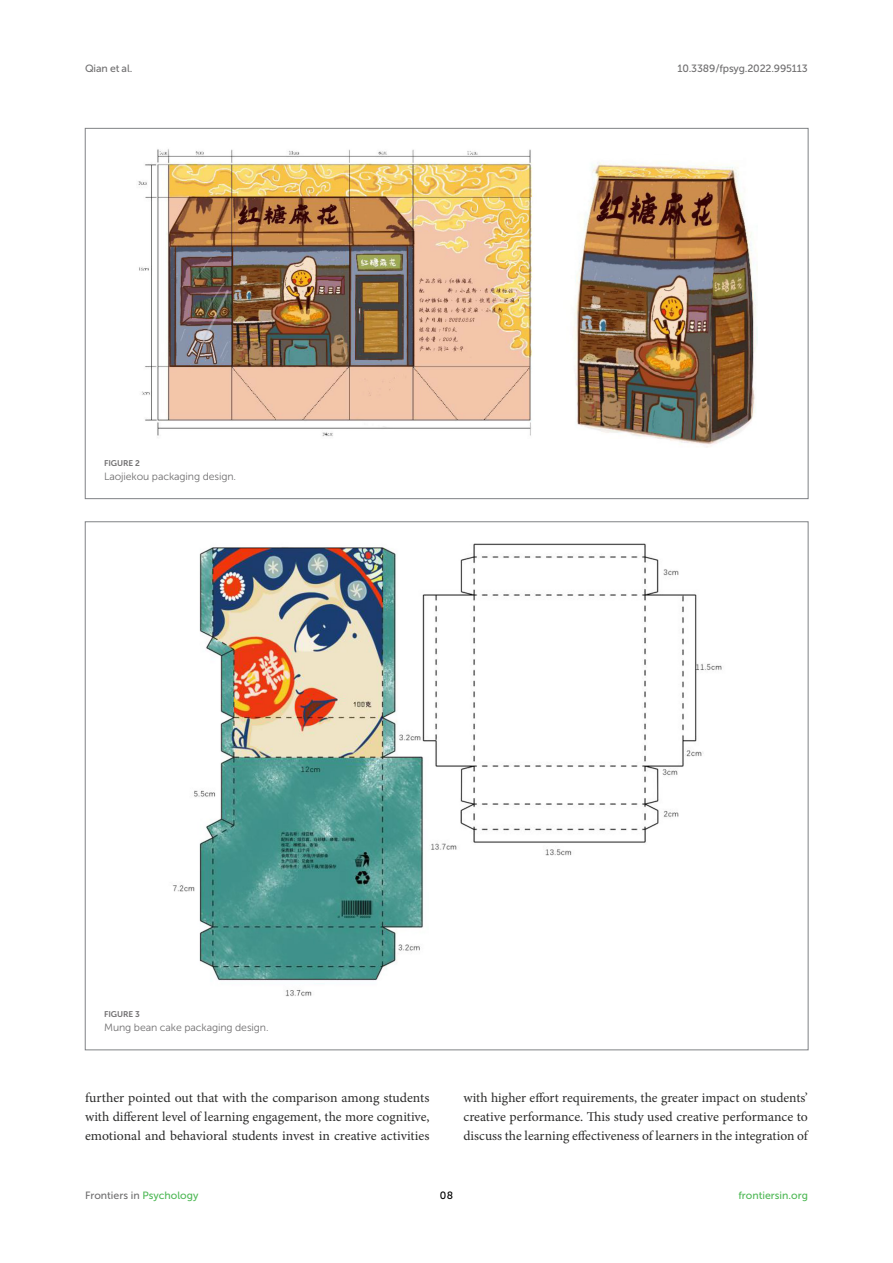
<style>
.page{position:relative;width:893px;height:1263px;background:#fff}
.page>*{position:absolute;margin:0;border:0;box-sizing:border-box;transform-origin:0 0}
.TEXT_FLUSH{font:13.5px/18.8px "Minion Pro";color:#2b2b2a;text-align:justify}
.t1{font:10.5px "Museo Sans 500";letter-spacing:-.015em;color:#706f70}
.FIG_LEG{font:10.5px "Museo Sans 300";letter-spacing:-.01em;color:#706f70}
.t2{font:10.5px "Museo Sans 500";color:#4eb855}
.t3{font:10.5px "Museo Sans 500";color:#000}
.FIG_HD{font:8.25px "Museo Sans 700";letter-spacing:-.01em;color:#706f70}
.s1{color:#4eb855}
</style>
<div class="page">
<img style="left:138px;top:149px;width:618px;height:298px">
<img style="left:172px;top:543px;width:550px;height:454px">
<p class="t1" style="left:85px;top:63px;width:49px">Qian et al.</p>
<p class="t1" style="left:677px;top:63px;width:132px">10.3389/fpsyg.2022.995113</p>
<p class="FIG_HD" style="left:104px;top:459px;width:37px">FIGURE 2</p>
<p class="FIG_LEG" style="left:104px;top:470px;width:133px">Laojiekou packaging design.</p>
<p class="FIG_HD" style="left:104px;top:1010px;width:37px">FIGURE 3</p>
<p class="FIG_LEG" style="left:104px;top:1022px;width:166px">Mung bean cake packaging design.</p>
<p class="TEXT_FLUSH" style="left:85px;top:1088px;width:346px">further pointed out that with the comparison among students with different level of learning engagement, the more cognitive, emotional and behavioral students invest in creative activities</p>
<p class="TEXT_FLUSH" style="left:463px;top:1088px;width:346px">with higher effort requirements, the greater impact on students’ creative performance. This study used creative performance to discuss the learning effectiveness of learners in the integration of</p>
<p class="t1" style="left:85px;top:1190px;width:115px">Frontiers in <span class="s1">Psychology</span></p>
<p class="t3" style="left:440px;top:1190px;width:15px">08</p>
<p class="t2" style="left:738px;top:1190px;width:71px">frontiersin.org</p>
</div>
